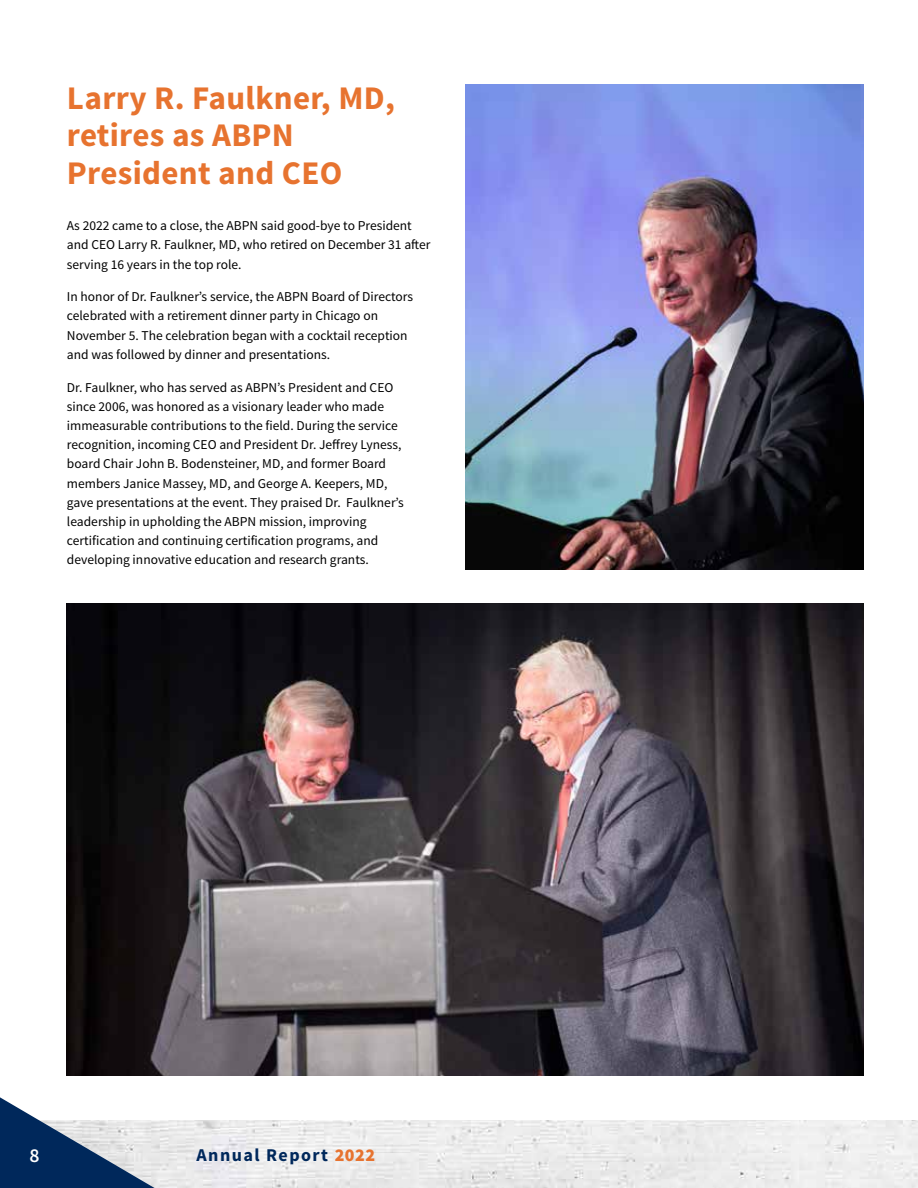
<style>
.page{position:relative;width:918px;height:1188px;background:#fff}
.page>*{position:absolute;margin:0;border:0;box-sizing:border-box;transform-origin:0 0}
.t1{font:700 33px/37.5px "Source Sans Pro";letter-spacing:.01em;color:#e7732f}
.t2{font:600 19.65px "Source Sans Pro";color:#fff}
.t3{font:700 18px "Source Sans Pro";letter-spacing:.08em;color:#00285b}
.t4{font:13.5px/19.2px "Source Sans Pro";color:#000}
.s1{font-weight:900;color:#e7732f}
</style>
<div class="page">
<img style="left:198px;top:1120px;width:720px;height:68px">
<svg style="left:0;top:1034px;width:198px;height:154px"></svg>
<img style="left:67px;top:604px;width:797px;height:472px">
<img style="left:465px;top:84px;width:399px;height:485px">
<h1 class="t1" style="left:67px;top:81px;width:330px">Larry R. Faulkner, MD, retires as ABPN<br>President and CEO</h1>
<p class="t4" style="left:67px;top:216px;width:365px">As 2022 came to a close, the ABPN said good-bye to President and CEO Larry R. Faulkner, MD, who retired on December 31 after serving 16 years in the top role.</p>
<p class="t4" style="left:67px;top:287px;width:348px">In honor of Dr. Faulkner’s service, the ABPN Board of Directors celebrated with a retirement dinner party in Chicago on November 5. The celebration began with a cocktail reception and was followed by dinner and presentations.</p>
<p class="t4" style="left:67px;top:378px;width:338px">Dr. Faulkner, who has served as ABPN’s President and CEO since 2006, was honored as a visionary leader who made immeasurable contributions to the field. During the service recognition, incoming CEO and President Dr. Jeffrey Lyness, board Chair John B. Bodensteiner, MD, and former Board members Janice Massey, MD, and George A. Keepers, MD, gave presentations at the event. They praised Dr. Faulkner’s leadership in upholding the ABPN mission, improving certification and continuing certification programs, and developing innovative education and research grants.</p>
<h2 class="t2" style="left:29px;top:1143px;width:12px">8</h2>
<h3 class="t3" style="left:197px;top:1143px;width:180px">Annual Report <span class="s1">2022</span></h3>
</div>
